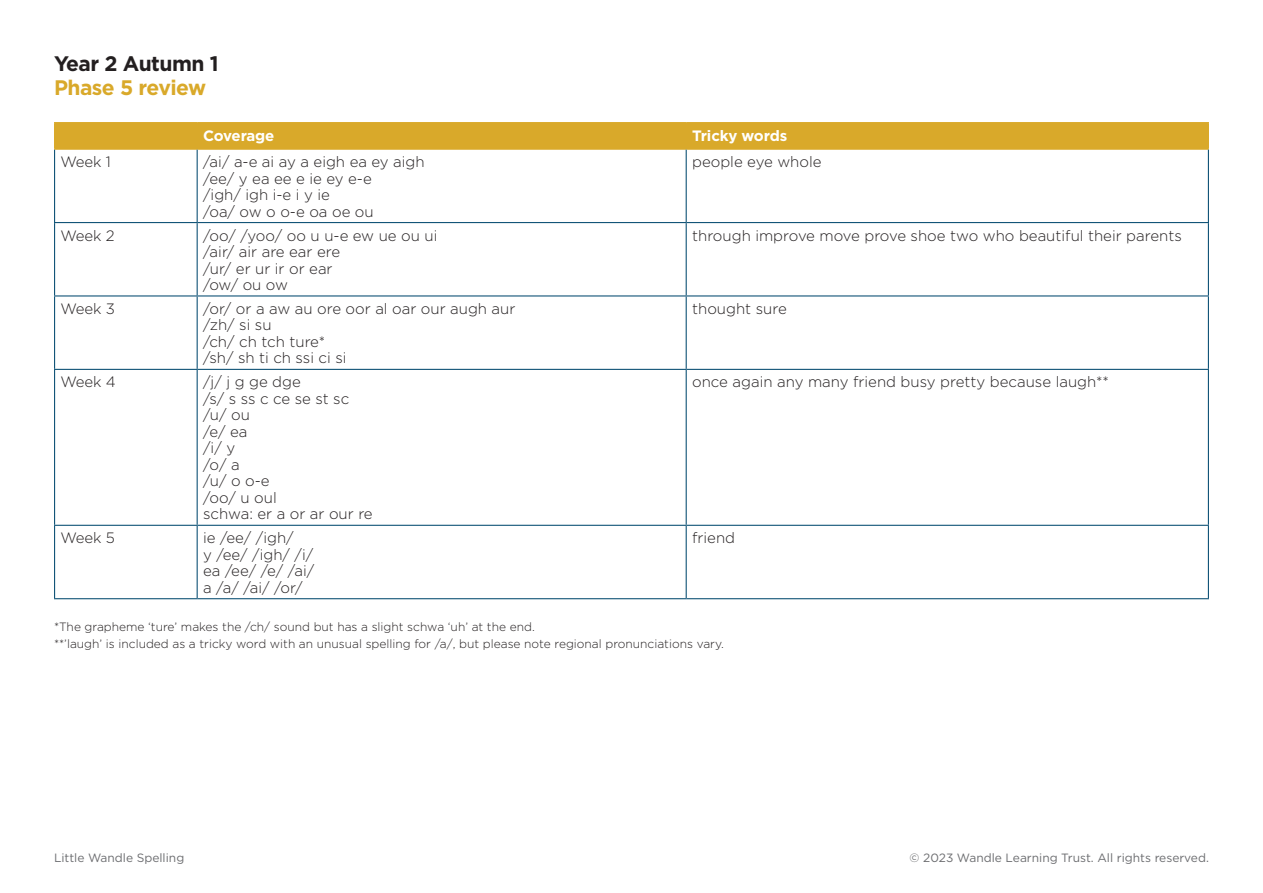
<style>
.page{position:relative;width:1263px;height:893px;background:#fff}
.page>*{position:absolute;margin:0;border:0;box-sizing:border-box;transform-origin:0 0}
.t1{font:700 21px "Gotham";letter-spacing:-.025em;color:#231f20}
.t2{font:700 21px "Gotham";letter-spacing:-.025em;color:#d9a92a}
.t3{font:300 15px/16.5px "Gotham";color:#231f20}
.t4{font:700 15px "Gotham";letter-spacing:-.015em;color:#fff}
.t5{font:300 12px/16.5px "Gotham";color:#231f20}
.t6{font:12px "Gotham";color:#6c6d70}
</style>
<div class="page">
<hr style="left:54px;top:122px;width:143px;height:1px;background:#d9a92a">
<hr style="left:197px;top:122px;width:489px;height:1px;background:#d9a92a">
<hr style="left:686px;top:122px;width:523px;height:1px;background:#d9a92a">
<div style="left:54px;top:123px;width:1155px;height:26px;background:#d9a92a"></div>
<hr style="left:54px;top:149px;width:143px;height:1px;background:#d9a92a">
<hr style="left:197px;top:149px;width:489px;height:1px;background:#d9a92a">
<hr style="left:686px;top:149px;width:523px;height:1px;background:#d9a92a">
<hr style="left:54px;top:150px;width:1px;height:72px;background:#135578">
<hr style="left:197px;top:150px;width:1px;height:72px;background:#135578">
<hr style="left:686px;top:150px;width:1px;height:72px;background:#135578">
<hr style="left:1208px;top:150px;width:1px;height:72px;background:#135578">
<hr style="left:54px;top:222px;width:143px;height:1px;background:#135578">
<hr style="left:54px;top:223px;width:1px;height:72px;background:#135578">
<hr style="left:197px;top:222px;width:489px;height:1px;background:#135578">
<hr style="left:197px;top:223px;width:1px;height:72px;background:#135578">
<hr style="left:686px;top:222px;width:523px;height:1px;background:#135578">
<hr style="left:686px;top:223px;width:1px;height:72px;background:#135578">
<hr style="left:1208px;top:223px;width:1px;height:72px;background:#135578">
<hr style="left:54px;top:295px;width:143px;height:2px;background:#135578">
<hr style="left:54px;top:297px;width:1px;height:72px;background:#135578">
<hr style="left:197px;top:295px;width:489px;height:2px;background:#135578">
<hr style="left:197px;top:297px;width:1px;height:72px;background:#135578">
<hr style="left:686px;top:295px;width:523px;height:2px;background:#135578">
<hr style="left:686px;top:297px;width:1px;height:72px;background:#135578">
<hr style="left:1208px;top:297px;width:1px;height:72px;background:#135578">
<hr style="left:54px;top:369px;width:143px;height:1px;background:#135578">
<hr style="left:54px;top:370px;width:1px;height:155px;background:#135578">
<hr style="left:197px;top:369px;width:489px;height:1px;background:#135578">
<hr style="left:197px;top:370px;width:1px;height:155px;background:#135578">
<hr style="left:686px;top:369px;width:523px;height:1px;background:#135578">
<hr style="left:686px;top:370px;width:1px;height:155px;background:#135578">
<hr style="left:1208px;top:370px;width:1px;height:155px;background:#135578">
<hr style="left:54px;top:525px;width:143px;height:1px;background:#135578">
<hr style="left:54px;top:526px;width:1px;height:72px;background:#135578">
<hr style="left:197px;top:525px;width:489px;height:1px;background:#135578">
<hr style="left:197px;top:526px;width:1px;height:72px;background:#135578">
<hr style="left:686px;top:525px;width:523px;height:1px;background:#135578">
<hr style="left:686px;top:526px;width:1px;height:72px;background:#135578">
<hr style="left:1208px;top:526px;width:1px;height:72px;background:#135578">
<hr style="left:54px;top:598px;width:143px;height:1px;background:#135578">
<hr style="left:197px;top:598px;width:489px;height:1px;background:#135578">
<hr style="left:686px;top:598px;width:523px;height:1px;background:#135578">
<h1 class="t1" style="left:54px;top:49px;width:166px">Year 2 Autumn 1</h1>
<h1 class="t2" style="left:54px;top:73px;width:154px">Phase 5 review</h1>
<p class="t4" style="left:203px;top:125px;width:73px">Coverage</p>
<p class="t4" style="left:692px;top:125px;width:97px">Tricky words</p>
<p class="t3" style="left:61px;top:153px;width:52px">Week 1</p>
<p class="t3" style="left:203px;top:153px;width:223px">/ai/ a-e ai ay a eigh ea ey aigh /ee/ y ea ee e ie ey e-e<br>/igh/ igh i-e i y ie<br>/oa/ ow o o-e oa oe ou</p>
<p class="t3" style="left:692px;top:153px;width:131px">people eye whole</p>
<p class="t3" style="left:61px;top:227px;width:56px">Week 2</p>
<p class="t3" style="left:203px;top:227px;width:236px">/oo/ /yoo/ oo u u-e ew ue ou ui /air/ air are ear ere<br>/ur/ er ur ir or ear<br>/ow/ ou ow</p>
<p class="t3" style="left:692px;top:227px;width:491px">through improve move prove shoe two who beautiful their parents</p>
<p class="t3" style="left:61px;top:300px;width:56px">Week 3</p>
<p class="t3" style="left:203px;top:300px;width:314px">/or/ or a aw au ore oor al oar our augh aur /zh/ si su<br>/ch/ ch tch ture*<br>/sh/ sh ti ch ssi ci si</p>
<p class="t3" style="left:692px;top:300px;width:96px">thought sure</p>
<p class="t3" style="left:61px;top:373px;width:57px">Week 4</p>
<p class="t3" style="left:203px;top:373px;width:171px">/j/ j g ge dge<br>/s/ s ss c ce se st sc /u/ ou<br>/e/ ea<br>/i/ y<br>/o/ a<br>/u/ o o-e<br>/oo/ u oul<br>schwa: er a or ar our re</p>
<p class="t3" style="left:692px;top:373px;width:418px">once again any many friend busy pretty because laugh**</p>
<p class="t3" style="left:61px;top:529px;width:56px">Week 5</p>
<p class="t3" style="left:203px;top:529px;width:113px">ie /ee/ /igh/<br>y /ee/ /igh/ /i/ ea /ee/ /e/ /ai/ a /a/ /ai/ /or/</p>
<p class="t3" style="left:692px;top:529px;width:45px">friend</p>
<p class="t5" style="left:54px;top:618px;width:671px">*The grapheme ‘ture’ makes the /ch/ sound but has a slight schwa ‘uh’ at the end.<br>**’laugh’ is included as a tricky word with an unusual spelling for /a/, but please note regional pronunciations vary.</p>
<p class="t6" style="left:54px;top:850px;width:132px">Little Wandle Spelling</p>
<p class="t6" style="left:909px;top:850px;width:301px">© 2023 Wandle Learning Trust. All rights reserved.</p>
</div>
